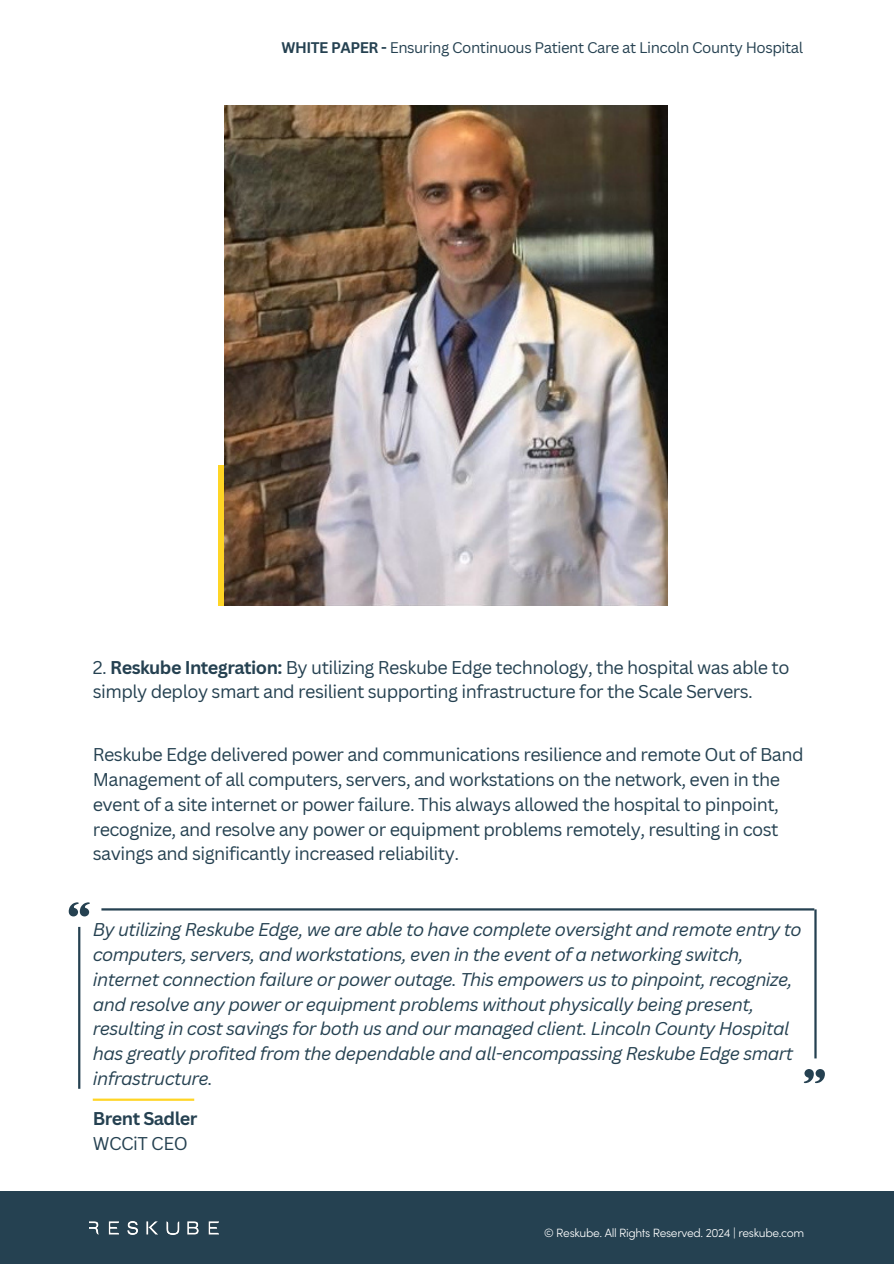
<style>
.page{position:relative;width:894px;height:1264px;background:#fff}
.page>*{position:absolute;margin:0;border:0;box-sizing:border-box;transform-origin:0 0}
.t1{font:18px/24.8px "Canva Sans";letter-spacing:-.03em;color:#254151}
.t2{font:italic 18px/24.8px "Canva Sans";letter-spacing:-.03em;color:#254151}
.t3{font:700 18px/24.8px "Canva Sans";letter-spacing:-.03em;color:#254151}
.t4{font:15px "Canva Sans";letter-spacing:-.03em;color:#254151}
.t5{font:300 12px "Sofia Pro";letter-spacing:-.03em;color:#fff}
.s1{font-weight:700}
.s2{font-weight:400}
</style>
<div class="page">
<div style="left:0;top:1191px;width:893px;height:72px;background:#254151"></div>
<img style="left:89px;top:1221px;width:130px;height:13px">
<svg style="left:803px;top:1069px;width:21px;height:14px"></svg>
<svg style="left:69px;top:902px;width:21px;height:14px"></svg>
<hr style="left:101px;top:908px;width:713px;height:2px;background:#254151">
<hr style="left:78px;top:926px;width:2px;height:162px;background:#254151">
<hr style="left:814px;top:909px;width:2px;height:149px;background:#254151">
<hr style="left:93px;top:1098px;width:101px;height:2px;background:#ffd525">
<svg style="left:218px;top:465px;width:11px;height:141px"></svg>
<img style="left:225px;top:106px;width:442px;height:499px">
<h1 class="t4" style="left:281px;top:37px;width:523px"><span class="s1">WHITE PAPER -</span> Ensuring Continuous Patient Care at Lincoln County Hospital</h1>
<p class="t1" style="left:93px;top:654px;width:698px">2. <span class="s1">Reskube Integration:</span> By utilizing Reskube Edge technology, the hospital was able to simply deploy smart and resilient supporting infrastructure for the Scale Servers.</p>
<h1 class="t1" style="left:93px;top:742px;width:712px">Reskube Edge delivered power and communications resilience and remote Out of Band Management of all computers, servers, and workstations on the network, even in the event of a site internet or power failure. This always allowed the hospital to pinpoint, recognize, and resolve any power or equipment problems remotely, resulting in cost savings and significantly increased reliability.</h1>
<h1 class="t2" style="left:93px;top:917px;width:710px">By utilizing Reskube Edge, we are able to have complete oversight and remote entry to computers, servers, and workstations, even in the event of a networking switch, internet connection failure or power outage. This empowers us to pinpoint, recognize, and resolve any power or equipment problems without physically being present, resulting in cost savings for both us and our managed client. Lincoln County Hospital has greatly profited from the dependable and all-encompassing Reskube Edge smart infrastructure.</h1>
<p class="t3" style="left:93px;top:1105px;width:106px">Brent Sadler<br><span class="s2">WCCiT CEO</span></p>
<p class="t5" style="left:544px;top:1228px;width:261px">© Reskube. All Rights Reserved. 2024 | reskube.com</p>
</div>
